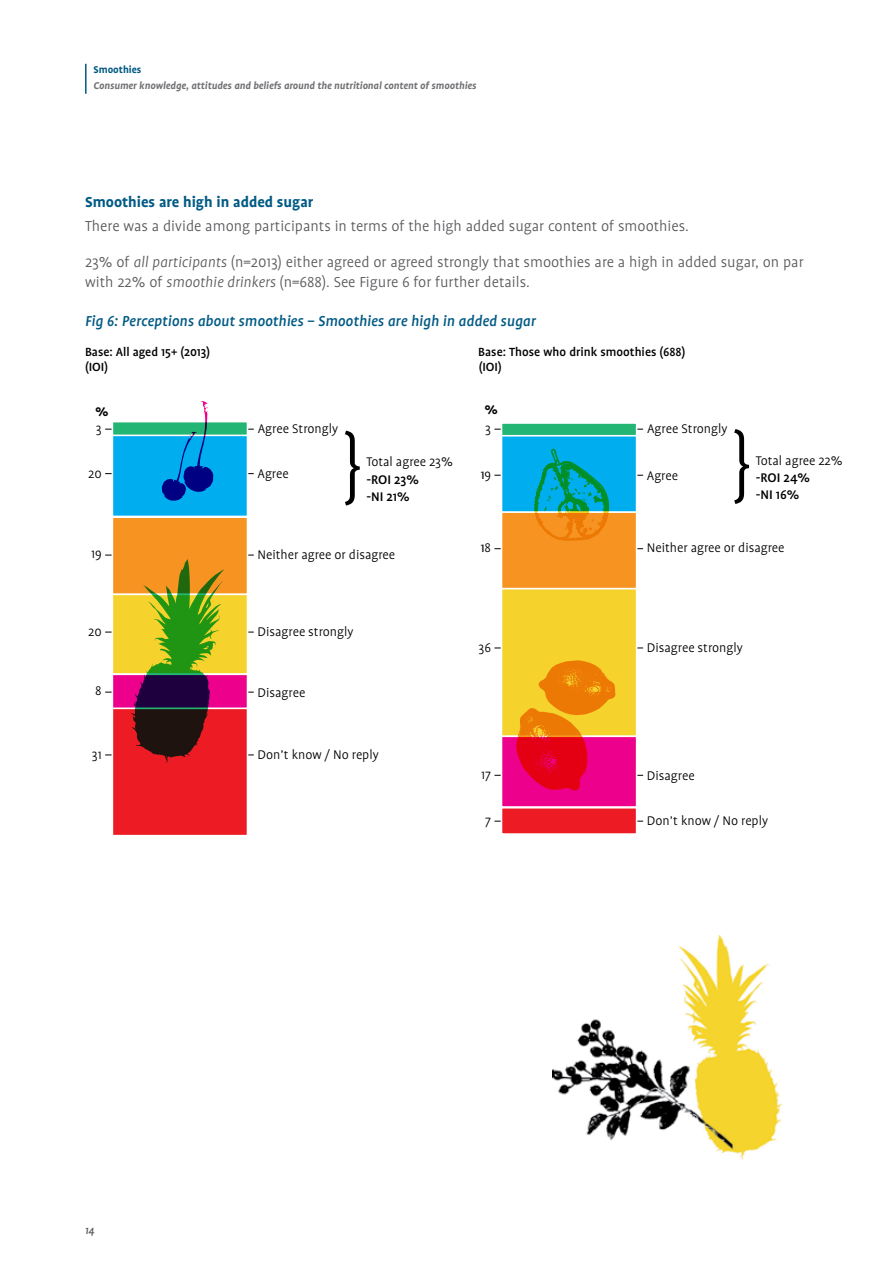
<style>
.page{position:relative;width:893px;height:1263px;background:#fff}
.page>*{position:absolute;margin:0;border:0;box-sizing:border-box;transform-origin:0 0}
.t1{font:300 78.75px "Profile";color:#000}
.t2{font:300 16.5px/19.5px "Profile";color:#58595b}
.t3{font:italic 500 16.5px "Profile";color:#005a84}
.t4{font:700 16.5px "Profile";color:#005a84}
.t5{font:300 14.25px "Profile";color:#000}
.t6{font:500 14.25px/17.1px "Profile";color:#000}
.t7{font:700 14.25px "Profile";color:#000}
.t8{font:500 13.5px "Profile";color:#000}
.t9{font:italic 500 12px "Profile";color:#58595b}
.t10{font:italic 700 11.25px "Profile";color:#717074}
.t11{font:700 11.25px "Profile";color:#005a84}
.s1{font-style:italic}
</style>
<div class="page">
<hr style="left:85px;top:64px;width:2px;height:30px;background:#005a84">
<img style="left:552px;top:935px;width:230px;height:225px">
<hr style="left:105px;top:473px;width:149px;height:1px;background:#000">
<div style="left:112px;top:432px;width:136px;height:84px;background:#00aeef"></div>
<div style="left:112px;top:431px;width:136px;height:86px;border:2px solid #fff"></div>
<hr style="left:494px;top:475px;width:149px;height:1px;background:#000">
<div style="left:501px;top:433px;width:136px;height:79px;background:#00aeef"></div>
<div style="left:501px;top:432px;width:136px;height:81px;border:2px solid #fff"></div>
<hr style="left:105px;top:754px;width:149px;height:1px;background:#000">
<hr style="left:105px;top:632px;width:149px;height:1px;background:#000">
<hr style="left:105px;top:692px;width:149px;height:1px;background:#000">
<hr style="left:105px;top:555px;width:149px;height:1px;background:#000">
<hr style="left:105px;top:429px;width:149px;height:1px;background:#000">
<hr style="left:494px;top:821px;width:149px;height:1px;background:#000">
<hr style="left:494px;top:647px;width:149px;height:1px;background:#000">
<hr style="left:494px;top:775px;width:149px;height:1px;background:#000">
<hr style="left:494px;top:548px;width:149px;height:1px;background:#000">
<hr style="left:494px;top:429px;width:149px;height:1px;background:#000">
<div style="left:112px;top:422px;width:136px;height:13px;background:#22b573"></div>
<div style="left:112px;top:421px;width:136px;height:15px;border:2px solid #fff"></div>
<div style="left:501px;top:423px;width:136px;height:13px;background:#22b573"></div>
<div style="left:501px;top:422px;width:136px;height:14px;border:2px solid #fff"></div>
<div style="left:112px;top:517px;width:136px;height:77px;background:#f79321"></div>
<div style="left:112px;top:516px;width:136px;height:79px;border:2px solid #fff"></div>
<div style="left:501px;top:512px;width:136px;height:77px;background:#f79321"></div>
<div style="left:501px;top:511px;width:136px;height:78px;border:2px solid #fff"></div>
<div style="left:112px;top:594px;width:136px;height:80px;background:#f5d32c"></div>
<div style="left:112px;top:594px;width:136px;height:81px;border:2px solid #fff"></div>
<div style="left:501px;top:589px;width:136px;height:147px;background:#f5d32c"></div>
<div style="left:501px;top:588px;width:136px;height:149px;border:2px solid #fff"></div>
<div style="left:112px;top:674px;width:136px;height:35px;background:#ec008c"></div>
<div style="left:112px;top:673px;width:136px;height:36px;border:2px solid #fff"></div>
<div style="left:501px;top:736px;width:136px;height:71px;background:#ec008c"></div>
<div style="left:501px;top:735px;width:136px;height:73px;border:2px solid #fff"></div>
<div style="left:112px;top:708px;width:136px;height:128px;background:#ed1c24"></div>
<div style="left:112px;top:707px;width:136px;height:129px;border:2px solid #fff"></div>
<div style="left:501px;top:808px;width:136px;height:26px;background:#ed1c24"></div>
<div style="left:501px;top:807px;width:136px;height:28px;border:2px solid #fff"></div>
<svg style="left:162px;top:401px;width:51px;height:100px"></svg>
<svg style="left:534px;top:449px;width:75px;height:92px"></svg>
<svg style="left:131px;top:559px;width:93px;height:204px"></svg>
<svg style="left:516px;top:660px;width:99px;height:130px"></svg>
<p class="t11" style="left:94px;top:63px;width:49px">Smoothies</p>
<p class="t10" style="left:94px;top:80px;width:384px">Consumer knowledge, attitudes and beliefs around the nutritional content of smoothies</p>
<p class="t4" style="left:85px;top:193px;width:230px">Smoothies are high in added sugar</p>
<p class="t2" style="left:85px;top:216px;width:605px">There was a divide among participants in terms of the high added sugar content of smoothies.</p>
<p class="t2" style="left:85px;top:253px;width:720px">23% of <span class="s1">all participants</span> (n=2013) either agreed or agreed strongly that smoothies are a high in added sugar, on par with 22% of <span class="s1">smoothie drinkers</span> (n=688). See Figure 6 for further details.</p>
<p class="t3" style="left:85px;top:313px;width:452px">Fig 6: Perceptions about smoothies – Smoothies are high in added sugar</p>
<p class="t8" style="left:85px;top:345px;width:127px">Base: All aged 15+ (2013)</p>
<p class="t8" style="left:478px;top:345px;width:208px">Base: Those who drink smoothies (688)</p>
<p class="t8" style="left:85px;top:360px;width:25px">(IOI)</p>
<p class="t8" style="left:479px;top:360px;width:25px">(IOI)</p>
<p class="t7" style="left:96px;top:404px;width:14px">%</p>
<p class="t7" style="left:485px;top:402px;width:14px">%</p>
<p class="t5" style="left:96px;top:421px;width:7px">3</p>
<p class="t5" style="left:88px;top:466px;width:15px">20</p>
<p class="t5" style="left:258px;top:421px;width:82px">Agree Strongly</p>
<h1 class="t1" style="left:343px;top:424px;width:21px">}</h1>
<p class="t5" style="left:366px;top:455px;width:88px">Total agree 23%</p>
<p class="t6" style="left:366px;top:471px;width:54px">-ROI 23% -NI 21%</p>
<p class="t5" style="left:258px;top:466px;width:33px">Agree</p>
<p class="t5" style="left:485px;top:421px;width:7px">3</p>
<p class="t5" style="left:480px;top:467px;width:12px">19</p>
<p class="t5" style="left:647px;top:421px;width:82px">Agree Strongly</p>
<h1 class="t1" style="left:733px;top:422px;width:21px">}</h1>
<p class="t5" style="left:756px;top:453px;width:89px">Total agree 22%</p>
<p class="t6" style="left:756px;top:469px;width:56px">-ROI 24% -NI 16%</p>
<p class="t5" style="left:647px;top:468px;width:33px">Agree</p>
<p class="t5" style="left:91px;top:547px;width:12px">19</p>
<p class="t5" style="left:258px;top:547px;width:139px">Neither agree or disagree</p>
<p class="t5" style="left:481px;top:540px;width:12px">18</p>
<p class="t5" style="left:647px;top:541px;width:139px">Neither agree or disagree</p>
<p class="t5" style="left:88px;top:624px;width:15px">20</p>
<p class="t5" style="left:258px;top:625px;width:97px">Disagree strongly</p>
<p class="t5" style="left:478px;top:640px;width:14px">36</p>
<p class="t5" style="left:647px;top:641px;width:97px">Disagree strongly</p>
<p class="t5" style="left:95px;top:684px;width:8px">8</p>
<p class="t5" style="left:258px;top:685px;width:49px">Disagree</p>
<p class="t5" style="left:92px;top:747px;width:11px">31</p>
<p class="t5" style="left:258px;top:747px;width:123px">Don’t know / No reply</p>
<p class="t5" style="left:481px;top:767px;width:11px">17</p>
<p class="t5" style="left:485px;top:813px;width:7px">7</p>
<p class="t5" style="left:647px;top:768px;width:49px">Disagree</p>
<p class="t5" style="left:647px;top:813px;width:123px">Don’t know / No reply</p>
<p class="t9" style="left:85px;top:1224px;width:11px">14</p>
</div>
